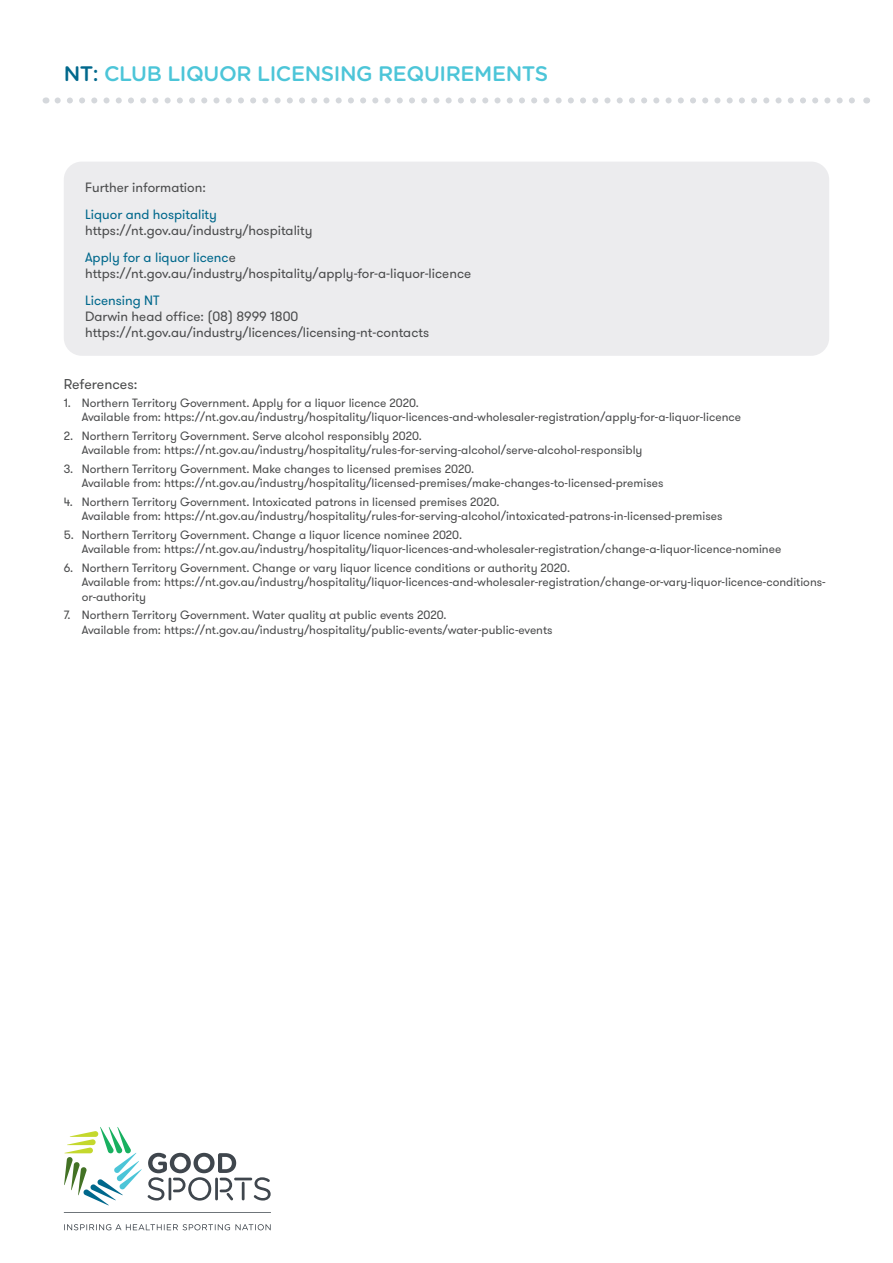
<style>
.page{position:relative;width:893px;height:1263px;background:#fff}
.page>*{position:absolute;margin:0;border:0;box-sizing:border-box;transform-origin:0 0}
.t1{font:500 21px "Gotham Rounded";letter-spacing:-.02em;color:#4cc5d8}
.t2{font:14.25px "GT Walsheim";color:#4b4c4d}
.t3{font:13.5px/26.8px "GT Walsheim";color:#4b4c4d}
.t4{font:13.5px "GT Walsheim";color:#00688c}
.t5{font:12px/14.4px "GT Walsheim";color:#4b4c4d}
.s1{color:#00688c}
</style>
<div class="page">
<svg style="left:64px;top:1127px;width:78px;height:78px"></svg>
<svg style="left:64px;top:1212px;width:207px;height:1px"></svg>
<svg style="left:254px;top:1177px;width:17px;height:23px"></svg>
<hr style="left:242px;top:1182px;width:3px;height:18px;background:#3f464d">
<hr style="left:234px;top:1177px;width:18px;height:3px;background:#3f464d">
<svg style="left:148px;top:1153px;width:88px;height:47px"></svg>
<svg style="left:64px;top:1224px;width:207px;height:6px"></svg>
<svg style="left:58px;top:97px;width:797px;height:6px"></svg>
<div style="left:64px;top:162px;width:765px;height:194px;background:#ececee;border-radius:18px"></div>
<h1 class="t1" style="left:64px;top:58px;width:486px"><span class="s1">NT:</span> CLUB LIQUOR LICENSING REQUIREMENTS</h1>
<p class="t3" style="left:85px;top:174px;width:122px">Further information:</p>
<p class="t4" style="left:85px;top:206px;width:133px">Liquor and hospitality</p>
<p class="t3" style="left:85px;top:217px;width:229px">https://nt.gov.au/industry/hospitality<br><span class="s1">Apply for a liquor licenc</span>e</p>
<p class="t3" style="left:85px;top:260px;width:388px">https://nt.gov.au/industry/hospitality/apply-for-a-liquor-licence</p>
<p class="t4" style="left:85px;top:292px;width:76px">Licensing NT</p>
<p class="t3" style="left:85px;top:309px;width:346px;line-height:16.2px">Darwin head office: (08) 8999 1800 https://nt.gov.au/industry/licences/licensing-nt-contacts</p>
<p class="t2" style="left:64px;top:375px;width:75px">References:</p>
<p class="t5" style="left:82px;top:396px;width:661px;text-indent:-18px">1. Northern Territory Government. Apply for a liquor licence 2020.<br>Available from: https://nt.gov.au/industry/hospitality/liquor-licences-and-wholesaler-registration/apply-for-a-liquor-licence</p>
<p class="t5" style="left:82px;top:429px;width:562px;text-indent:-18px">2. Northern Territory Government. Serve alcohol responsibly 2020.<br>Available from: https://nt.gov.au/industry/hospitality/rules-for-serving-alcohol/serve-alcohol-responsibly</p>
<p class="t5" style="left:82px;top:462px;width:583px;text-indent:-18px">3. Northern Territory Government. Make changes to licensed premises 2020.<br>Available from: https://nt.gov.au/industry/hospitality/licensed-premises/make-changes-to-licensed-premises</p>
<p class="t5" style="left:82px;top:495px;width:642px;text-indent:-18px">4. Northern Territory Government. Intoxicated patrons in licensed premises 2020.<br>Available from: https://nt.gov.au/industry/hospitality/rules-for-serving-alcohol/intoxicated-patrons-in-licensed-premises</p>
<p class="t5" style="left:82px;top:528px;width:701px;text-indent:-18px">5. Northern Territory Government. Change a liquor licence nominee 2020.<br>Available from: https://nt.gov.au/industry/hospitality/liquor-licences-and-wholesaler-registration/change-a-liquor-licence-nominee</p>
<p class="t5" style="left:82px;top:561px;width:745px;text-indent:-18px">6. Northern Territory Government. Change or vary liquor licence conditions or authority 2020.<br>Available from: https://nt.gov.au/industry/hospitality/liquor-licences-and-wholesaler-registration/change-or-vary-liquor-licence-conditions&shy;or-authority</p>
<p class="t5" style="left:82px;top:608px;width:472px;text-indent:-18px">7. Northern Territory Government. Water quality at public events 2020.<br>Available from: https://nt.gov.au/industry/hospitality/public-events/water-public-events</p>
</div>
